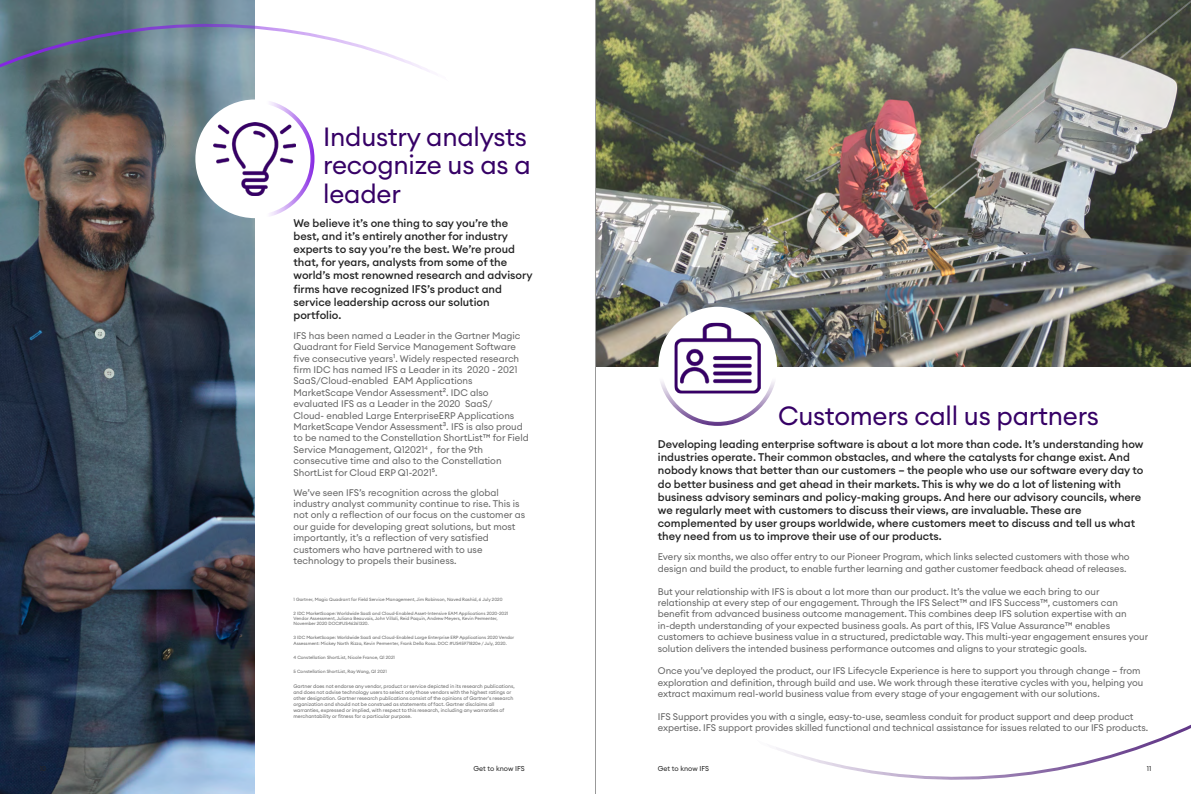
<style>
.page{position:relative;width:1191px;height:794px;background:#fff}
.page>*{position:absolute;margin:0;border:0;box-sizing:border-box;transform-origin:0 0}
.t1{font:26px/28.6px "Euclid Circular A";letter-spacing:-.01em;color:#360066}
.t2{font:500 11px/13.2px "Euclid Circular A";color:#242424}
.t3{font:9.5px/11.4px "Euclid Circular A";letter-spacing:-.005em;color:#656565}
.t4{font:7px "Euclid Circular A";color:#242424}
.t5{font:5px/6px "Euclid Circular A";color:#656565}
.t6{font:4.5px/5.4px "Euclid Circular A";color:#656565}
</style>
<div class="page">
<img style="left:596px;top:0;width:594px;height:780px">
<hr style="left:595px;top:0;width:1px;height:794px;background:#999">
<div style="left:658px;top:307px;width:119px;height:118px;background:#fff;border-radius:50%"></div>
<img style="left:674px;top:323px;width:87px;height:70px">
<div style="left:658px;top:306px;width:119px;height:120px;border:4px solid #5e3385;border-radius:50%"></div>
<img style="left:0;top:0;width:430px;height:794px">
<h1 class="t1" style="left:323px;top:122px;width:209px">Industry analysts recognize us as a leader</h1>
<p class="t2" style="left:293px;top:216px;width:240px">We believe it’s one thing to say you’re the best, and it’s entirely another for industry experts to say you’re the best. We’re proud that, for years, analysts from some of the world’s most renowned research and advisory firms have recognized IFS’s product and service leadership across our solution portfolio.</p>
<p class="t3" style="left:293px;top:330px;width:237px">IFS has been named a Leader in the Gartner Magic Quadrant for Field Service Management Software five consecutive years¹. Widely respected research firm IDC has named IFS a Leader in its 2020 - 2021<br>SaaS/Cloud-enabled EAM Applications MarketScape Vendor Assessment². IDC also evaluated IFS as a Leader in the 2020 SaaS/<br>Cloud- enabled Large EnterpriseERP Applications MarketScape Vendor Assessment³. IFS is also proud to be named to the Constellation ShortList™ for Field Service Management, Q12021<sup>4</sup> , for the 9th consecutive time and also to the Constellation ShortList for Cloud ERP Q1-2021⁵.</p>
<p class="t3" style="left:293px;top:486px;width:233px">We’ve seen IFS’s recognition across the global industry analyst community continue to rise. This is not only a reflection of our focus on the customer as our guide for developing great solutions, but most importantly, it’s a reflection of very satisfied customers who have partnered with to use technology to propels their business.</p>
<p class="t6" style="left:293px;top:596px;width:210px">1 Gartner, Magic Quadrant for Field Service Management, Jim Robinson, Naved Rashid, 6 July 2020</p>
<p class="t6" style="left:293px;top:610px;width:216px">2 IDC MarketScape: Worldwide SaaS and Cloud-Enabled Asset-Intensive EAM Applications 2020-2021<br>Vendor Assessment, Juliana Beauvais, John Villali, Reid Paquin, Andrew Meyers, Kevin Permenter,<br>November 2020 DOC#US46261320.</p>
<p class="t6" style="left:293px;top:635px;width:222px">3 IDC MarketScape: Worldwide SaaS and Cloud-Enabled Large Enterprise ERP Applications 2020 Vendor<br>Assessment: Mickey North Rizza, Kevin Permenter, Frank Della Rosa. DOC #US45971820e / July, 2020.</p>
<p class="t6" style="left:293px;top:654px;width:103px">4 Constellation ShortList, Nicole France, Q1 2021</p>
<p class="t6" style="left:293px;top:669px;width:95px">5 Constellation ShortList, Ray Wang, Q1 2021</p>
<p class="t5" style="left:293px;top:683px;width:223px">Gartner does not endorse any vendor, product or service depicted in its research publications, and does not advise technology users to select only those vendors with the highest ratings or other designation. Gartner research publications consist of the opinions of Gartner’s research organization and should not be construed as statements of fact. Gartner disclaims all warranties, expressed or implied, with respect to this research, including any warranties of merchantability or fitness for a particular purpose.</p>
<p class="t4" style="left:473px;top:764px;width:53px">Get to know IFS</p>
<h1 class="t1" style="left:778px;top:401px;width:322px">Customers call us partners</h1>
<p class="t2" style="left:658px;top:437px;width:487px">Developing leading enterprise software is about a lot more than code. It’s understanding how industries operate. Their common obstacles, and where the catalysts for change exist. And nobody knows that better than our customers – the people who use our software every day to do better business and get ahead in their markets. This is why we do a lot of listening with business advisory seminars and policy-making groups. And here our advisory councils, where we regularly meet with customers to discuss their views, are invaluable. These are complemented by user groups worldwide, where customers meet to discuss and tell us what they need from us to improve their use of our products.</p>
<p class="t3" style="left:658px;top:551px;width:473px">Every six months, we also offer entry to our Pioneer Program, which links selected customers with those who design and build the product, to enable further learning and gather customer feedback ahead of releases.</p>
<p class="t3" style="left:658px;top:585px;width:492px">But your relationship with IFS is about a lot more than our product. It’s the value we each bring to our relationship at every step of our engagement. Through the IFS Select™ and IFS Success™, customers can benefit from advanced business outcome management. This combines deep IFS solution expertise with an in-depth understanding of your expected business goals. As part of this, IFS Value Assurance™ enables customers to achieve business value in a structured, predictable way. This multi-year engagement ensures your solution delivers the intended business performance outcomes and aligns to your strategic goals.</p>
<p class="t3" style="left:658px;top:665px;width:487px">Once you’ve deployed the product, our IFS Lifecycle Experience is here to support you through change – from exploration and definition, through build and use. We work through these iterative cycles with you, helping you extract maximum real-world business value from every stage of your engagement with our solutions.</p>
<p class="t3" style="left:658px;top:710px;width:492px">IFS Support provides you with a single, easy-to-use, seamless conduit for product support and deep product expertise. IFS support provides skilled functional and technical assistance for issues related to our IFS products.</p>
<p class="t4" style="left:658px;top:764px;width:53px">Get to know IFS</p>
<p class="t4" style="left:1146px;top:764px;width:6px">11</p>
</div>
